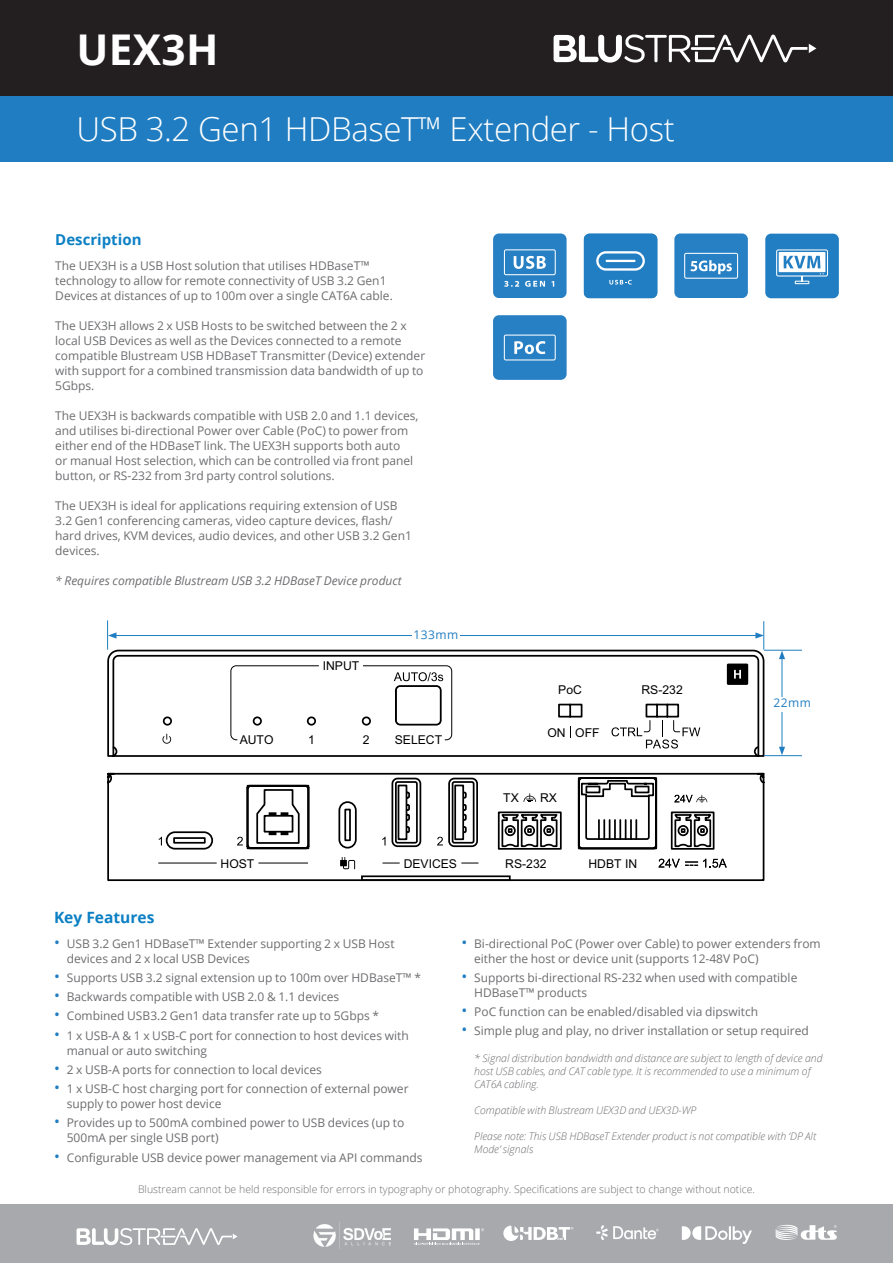
<style>
.page{position:relative;width:893px;height:1263px;background:#fff}
.page>*{position:absolute;margin:0;border:0;box-sizing:border-box;transform-origin:0 0}
.t1{font:700 42.45px "Open Sans";letter-spacing:.005em;color:#fff}
.t2{font:300 33px "Open Sans";letter-spacing:-.015em;color:#fff}
.t3{font:700 15.6px "Open Sans";color:#0c80c4}
.t4{font:700 15px "Open Sans";color:#0c80c4}
.t5{font:12.15px "Arial";color:#000001}
.t6{font:12px/15px "Open Sans";color:#6c6d70}
.t7{font:italic 12px "Open Sans";color:#6c6d70}
.t8{font:12px "Open Sans";letter-spacing:.04em;color:#207dc1}
.t9{font:italic 300 10.5px/13.2px "Open Sans";color:#6c6d70}
.t10{font:300 10.5px "Open Sans";color:#6c6d70}
.s1{font-size:15.6px;color:#207dc1}
</style>
<div class="page">
<div style="left:0;top:0;width:893px;height:96px;background:#231f20"></div>
<div style="left:0;top:96px;width:893px;height:66px;background:#207dc1"></div>
<div style="left:0;top:1205px;width:893px;height:58px;background:#a8a9ad"></div>
<svg style="left:77px;top:1228px;width:160px;height:18px"></svg>
<svg style="left:503px;top:1225px;width:70px;height:16px"></svg>
<svg style="left:414px;top:1228px;width:70px;height:17px"></svg>
<img style="left:596px;top:1225px;width:63px;height:15px">
<svg style="left:682px;top:1226px;width:70px;height:18px"></svg>
<svg style="left:776px;top:1225px;width:61px;height:15px"></svg>
<img style="left:313px;top:1222px;width:78px;height:27px">
<svg style="left:554px;top:34px;width:262px;height:29px"></svg>
<hr style="left:107px;top:620px;width:1px;height:30px;background:#207dc1">
<hr style="left:114px;top:635px;width:644px;height:1px;background:#207dc1">
<svg style="left:108px;top:632px;width:8px;height:7px"></svg>
<svg style="left:755px;top:621px;width:9px;height:29px"></svg>
<div style="left:412px;top:629px;width:48px;height:14px;background:#fff"></div>
<div style="left:493px;top:234px;width:74px;height:64px;background:#2780c4;border-radius:6px"></div>
<svg style="left:504px;top:249px;width:52px;height:26px"></svg>
<svg style="left:504px;top:281px;width:15px;height:6px"></svg>
<svg style="left:525px;top:281px;width:20px;height:6px"></svg>
<svg style="left:551px;top:281px;width:3px;height:6px"></svg>
<div style="left:674px;top:234px;width:74px;height:64px;background:#2780c4;border-radius:6px"></div>
<svg style="left:684px;top:253px;width:54px;height:26px"></svg>
<svg style="left:584px;top:234px;width:73px;height:64px"></svg>
<div style="left:765px;top:234px;width:74px;height:64px;background:#227ec2;border-radius:6px"></div>
<svg style="left:776px;top:249px;width:52px;height:34px"></svg>
<hr style="left:795px;top:281px;width:14px;height:3px;background:#fff">
<div style="left:493px;top:315px;width:74px;height:65px;background:#2780c4;border-radius:6px"></div>
<svg style="left:504px;top:335px;width:52px;height:25px"></svg>
<svg style="left:107px;top:650px;width:657px;height:107px"></svg>
<svg style="left:111px;top:663px;width:649px;height:94px"></svg>
<div style="left:395px;top:685px;width:47px;height:40px;border:2px solid #000001;border-radius:4px"></div>
<svg style="left:107px;top:773px;width:657px;height:108px"></svg>
<div style="left:361px;top:875px;width:150px;height:6px;border:2px solid #000001"></div>
<svg style="left:382px;top:776px;width:333px;height:74px"></svg>
<svg style="left:159px;top:784px;width:199px;height:66px"></svg>
<div style="left:264px;top:789px;width:29px;height:16px;border:2px solid #000001"></div>
<hr style="left:764px;top:650px;width:38px;height:1px;background:#207dc1">
<hr style="left:764px;top:755px;width:38px;height:1px;background:#207dc1">
<hr style="left:782px;top:657px;width:1px;height:92px;background:#207dc1">
<svg style="left:779px;top:747px;width:6px;height:8px"></svg>
<svg style="left:779px;top:651px;width:6px;height:8px"></svg>
<div style="left:767px;top:697px;width:51px;height:14px;background:#fff"></div>
<h1 class="t1" style="left:77px;top:19px;width:143px">UEX3H</h1>
<h2 class="t2" style="left:77px;top:107px;width:600px">USB 3.2 Gen1 HDBaseT™ Extender - Host</h2>
<p class="t4" style="left:55px;top:229px;width:88px">Description</p>
<p class="t6" style="left:55px;top:257px;width:339px">The UEX3H is a USB Host solution that utilises HDBaseT™ technology to allow for remote connectivity of USB 3.2 Gen1<br>Devices at distances of up to 100m over a single CAT6A cable.</p>
<p class="t6" style="left:55px;top:317px;width:371px">The UEX3H allows 2 x USB Hosts to be switched between the 2 x local USB Devices as well as the Devices connected to a remote compatible Blustream USB HDBaseT Transmitter (Device) extender with support for a combined transmission data bandwidth of up to 5Gbps.</p>
<p class="t6" style="left:55px;top:407px;width:365px">The UEX3H is backwards compatible with USB 2.0 and 1.1 devices, and utilises bi-directional Power over Cable (PoC) to power from either end of the HDBaseT link. The UEX3H supports both auto<br>or manual Host selection, which can be controlled via front panel button, or RS-232 from 3rd party control solutions.</p>
<p class="t6" style="left:55px;top:497px;width:358px">The UEX3H is ideal for applications requiring extension of USB 3.2 Gen1 conferencing cameras, video capture devices, flash/ hard drives, KVM devices, audio devices, and other USB 3.2 Gen1 devices.</p>
<p class="t7" style="left:55px;top:572px;width:348px">* Requires compatible Blustream USB 3.2 HDBaseT Device product</p>
<p class="t5" style="left:323px;top:658px;width:38px">INPUT</p>
<p class="t8" style="left:414px;top:627px;width:46px">133mm</p>
<p class="t5" style="left:240px;top:732px;width:35px">AUTO</p>
<p class="t5" style="left:308px;top:732px;width:8px">1</p>
<p class="t5" style="left:363px;top:732px;width:8px">2</p>
<p class="t5" style="left:395px;top:732px;width:49px">SELECT</p>
<p class="t5" style="left:558px;top:682px;width:25px">PoC</p>
<p class="t5" style="left:641px;top:682px;width:43px">RS-232</p>
<p class="t5" style="left:547px;top:724px;width:54px">ON OFF</p>
<p class="t5" style="left:503px;top:790px;width:17px">TX</p>
<p class="t5" style="left:540px;top:790px;width:18px">RX</p>
<p class="t5" style="left:221px;top:855px;width:35px">HOST</p>
<p class="t5" style="left:404px;top:855px;width:55px">DEVICES</p>
<p class="t5" style="left:505px;top:855px;width:43px">RS-232</p>
<p class="t5" style="left:588px;top:855px;width:50px">HDBT IN</p>
<p class="t8" style="left:774px;top:695px;width:39px">22mm</p>
<h3 class="t3" style="left:54px;top:906px;width:102px">Key Features</h3>
<p class="t6" style="left:67px;top:935px;width:329px;text-indent:-13px"><span class="s1">•</span> USB 3.2 Gen1 HDBaseT™ Extender supporting 2 x USB Host devices and 2 x local USB Devices</p>
<p class="t6" style="left:54px;top:970px;width:369px"><span class="s1">•</span> Supports USB 3.2 signal extension up to 100m over HDBaseT™ *</p>
<p class="t6" style="left:54px;top:989px;width:287px"><span class="s1">•</span> Backwards compatible with USB 2.0 &amp; 1.1 devices</p>
<p class="t6" style="left:54px;top:1008px;width:327px"><span class="s1">•</span> Combined USB3.2 Gen1 data transfer rate up to 5Gbps *</p>
<p class="t6" style="left:67px;top:1027px;width:343px;text-indent:-13px"><span class="s1">•</span> 1 x USB-A &amp; 1 x USB-C port for connection to host devices with manual or auto switching</p>
<p class="t6" style="left:54px;top:1062px;width:269px"><span class="s1">•</span> 2 x USB-A ports for connection to local devices</p>
<p class="t6" style="left:67px;top:1081px;width:343px;text-indent:-13px"><span class="s1">•</span> 1 x USB-C host charging port for connection of external power supply to power host device</p>
<p class="t6" style="left:67px;top:1115px;width:339px;text-indent:-13px"><span class="s1">•</span> Provides up to 500mA combined power to USB devices (up to<br>500mA per single USB port)</p>
<p class="t6" style="left:54px;top:1149px;width:370px"><span class="s1">•</span> Configurable USB device power management via API commands</p>
<p class="t6" style="left:474px;top:935px;width:348px;text-indent:-13px"><span class="s1">•</span> Bi-directional PoC (Power over Cable) to power extenders from either the host or device unit (supports 12-48V PoC)</p>
<p class="t6" style="left:474px;top:970px;width:325px;text-indent:-13px"><span class="s1">•</span> Supports bi-directional RS-232 when used with compatible<br>HDBaseT™ products</p>
<p class="t6" style="left:461px;top:1004px;width:298px"><span class="s1">•</span> PoC function can be enabled/disabled via dipswitch</p>
<p class="t6" style="left:461px;top:1023px;width:349px"><span class="s1">•</span> Simple plug and play, no driver installation or setup required</p>
<p class="t9" style="left:474px;top:1051px;width:350px">* Signal distribution bandwidth and distance are subject to length of device and host USB cables, and CAT cable type. It is recommended to use a minimum of<br>CAT6A cabling.</p>
<p class="t9" style="left:474px;top:1103px;width:224px">Compatible with Blustream UEX3D and UEX3D-WP</p>
<p class="t9" style="left:474px;top:1129px;width:344px">Please note: This USB HDBaseT Extender product is not compatible with ‘DP Alt<br>Mode’ signals</p>
<p class="t10" style="left:138px;top:1182px;width:619px">Blustream cannot be held responsible for errors in typography or photography. Specifications are subject to change without notice.</p>
</div>
